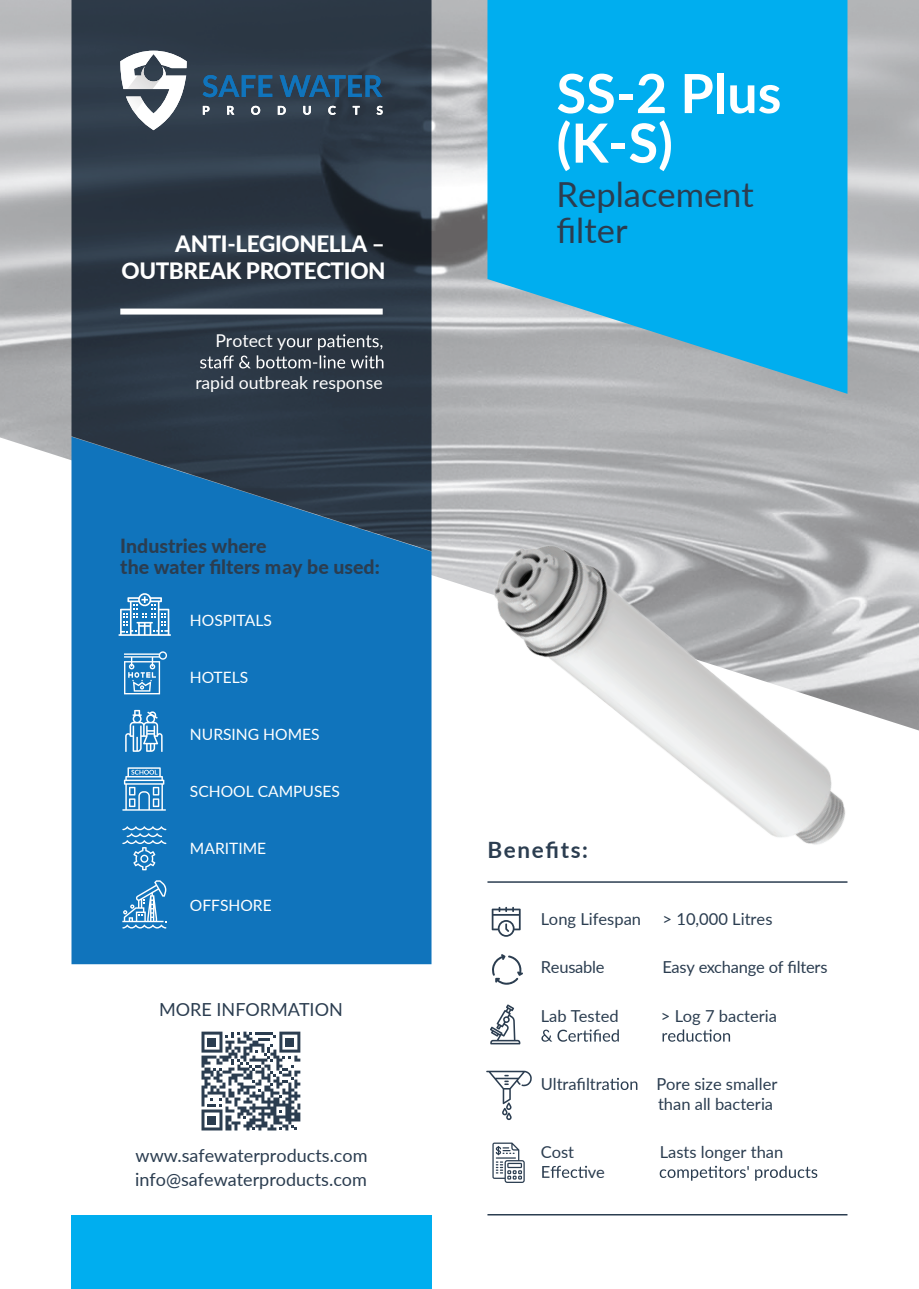
<style>
.page{position:relative;width:919px;height:1289px;background:#fff}
.page>*{position:absolute;margin:0;border:0;box-sizing:border-box;transform-origin:0 0}
.t1{font:700 54px/49.5px "Lato";color:#fff}
.t2{font:34.5px/36px "Lato";color:#2b3d50}
.t3{font:900 22.5px/27px "Lato";letter-spacing:-.02em;color:#fff;text-align:right}
.t4{font:700 22.5px "Lato";letter-spacing:.075em;color:#2b3d50}
.t5{font:900 19.5px/21px "Lato";color:#2b3d50}
.t6{font:18px "Lato";color:#2b3d50}
.t7{font:17.55px "Lato";color:#fff}
.t8{font:16.5px/19.8px "Lato";color:#2b3d50}
.t9{font:15.6px "Lato";color:#fff}
</style>
<div class="page">
<img style="left:0;top:0;width:918px;height:730px">
<svg style="left:71px;top:0;width:360px;height:437px;background:#2d3946"></svg>
<svg style="left:487px;top:0;width:360px;height:394px;background:#1bafe6"></svg>
<svg style="left:71px;top:437px;width:360px;height:527px;background:#146eaf"></svg>
<div style="left:71px;top:1214px;width:360px;height:74px;background:#00aeef"></div>
<svg style="left:200px;top:334px;width:183px;height:34px;background:#4a535e"></svg>
<div style="left:120px;top:308px;width:262px;height:6px;background:#fff"></div>
<svg style="left:541px;top:1029px;width:77px;height:12px"></svg>
<svg style="left:662px;top:1029px;width:68px;height:12px"></svg>
<svg style="left:602px;top:1077px;width:35px;height:13px"></svg>
<svg style="left:542px;top:1165px;width:45px;height:12px"></svg>
<svg style="left:659px;top:1165px;width:158px;height:15px"></svg>
<svg style="left:492px;top:954px;width:31px;height:30px"></svg>
<svg style="left:490px;top:1004px;width:30px;height:40px"></svg>
<svg style="left:486px;top:1070px;width:46px;height:50px"></svg>
<svg style="left:491px;top:914px;width:29px;height:22px"></svg>
<svg style="left:492px;top:1142px;width:32px;height:40px"></svg>
<hr style="left:487px;top:1213px;width:360px;height:2px;background:#2b3d50">
<svg style="left:118px;top:592px;width:53px;height:44px"></svg>
<svg style="left:124px;top:651px;width:43px;height:43px;background:#529ace"></svg>
<svg style="left:125px;top:710px;width:38px;height:41px;background:#5ca0d1"></svg>
<svg style="left:122px;top:767px;width:44px;height:43px;background:#5ca0d1"></svg>
<svg style="left:122px;top:826px;width:44px;height:44px;background:#3a8cc7"></svg>
<svg style="left:122px;top:880px;width:44px;height:48px;background:#4d97cd"></svg>
<svg style="left:120px;top:51px;width:67px;height:79px"></svg>
<svg style="left:203px;top:106px;width:6px;height:9px"></svg>
<svg style="left:227px;top:106px;width:7px;height:9px"></svg>
<svg style="left:251px;top:106px;width:9px;height:9px"></svg>
<svg style="left:278px;top:106px;width:8px;height:9px"></svg>
<svg style="left:303px;top:106px;width:8px;height:9px"></svg>
<svg style="left:328px;top:106px;width:8px;height:9px"></svg>
<svg style="left:352px;top:106px;width:8px;height:9px"></svg>
<svg style="left:376px;top:106px;width:6px;height:9px"></svg>
<svg style="left:203px;top:75px;width:69px;height:22px;background:#205781"></svg>
<svg style="left:279px;top:75px;width:103px;height:22px;background:#1f567f"></svg>
<svg style="left:201px;top:1031px;width:99px;height:99px"></svg>
<img style="left:416px;top:465px;width:495px;height:449px">
<h3 class="t3" style="left:121px;top:230px;width:265px">ANTI-LEGIONELLA –<br>OUTBREAK PROTECTION</h3>
<p class="t7" style="left:215px;top:328px;width:72px">Protect y</p>
<p class="t7" style="left:195px;top:370px;width:189px">rapid outbreak response</p>
<p class="t5" style="left:120px;top:534px;width:261px">Industries where<br>the water filters may be used:</p>
<p class="t9" style="left:190px;top:609px;width:83px">HOSPITALS</p>
<p class="t9" style="left:190px;top:666px;width:60px">HOTELS</p>
<p class="t9" style="left:190px;top:723px;width:131px">NURSING HOMES</p>
<p class="t9" style="left:190px;top:780px;width:151px">SCHOOL CAMPUSES</p>
<p class="t9" style="left:190px;top:836px;width:78px">MARITIME</p>
<p class="t9" style="left:190px;top:893px;width:83px">OFFSHORE</p>
<p class="t6" style="left:159px;top:996px;width:185px">MORE INFORMATION</p>
<p class="t6" style="left:136px;top:1142px;width:233px">www.safewaterproducts.com</p>
<p class="t6" style="left:135px;top:1166px;width:233px">info@safewaterproducts.com</p>
<h1 class="t1" style="left:556px;top:66px;width:226px">SS-2 Plus (K-S)</h1>
<h2 class="t2" style="left:556px;top:175px;width:199px">Replacement filter</h2>
<h3 class="t4" style="left:487px;top:833px;width:102px">Benefits:</h3>
<p class="t8" style="left:540px;top:908px;width:102px">Long Lifespan</p>
<p class="t8" style="left:662px;top:908px;width:111px">&gt; 10,000 Litres</p>
<p class="t8" style="left:540px;top:956px;width:65px">Reusable</p>
<p class="t8" style="left:662px;top:956px;width:167px">Easy exchange of filters</p>
<p class="t8" style="left:540px;top:1005px;width:79px">Lab Tested</p>
<p class="t8" style="left:661px;top:1005px;width:118px">&gt; Log 7 bacteria</p>
<p class="t8" style="left:540px;top:1073px;width:63px">Ultrafiltr</p>
<p class="t8" style="left:656px;top:1073px;width:122px">Pore size smaller than all bacteria</p>
<p class="t8" style="left:540px;top:1141px;width:35px">Cost</p>
<p class="t8" style="left:659px;top:1141px;width:125px">Lasts longer than</p>
<p class="t8" style="left:588px;top:1161px;width:19px">ve</p>
</div>
